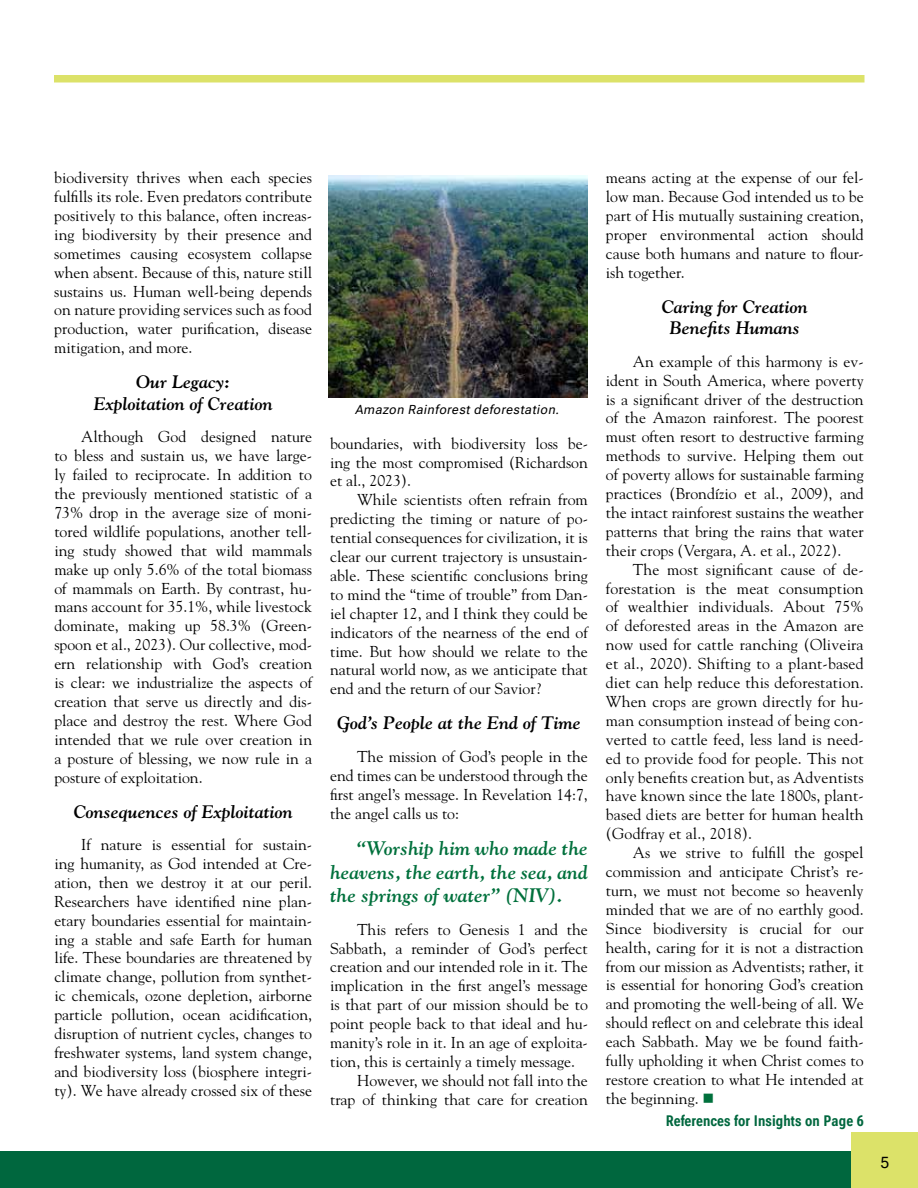
<style>
.page{position:relative;width:918px;height:1188px;background:#fff}
.page>*{position:absolute;margin:0;border:0;box-sizing:border-box;transform-origin:0 0}
.t1{font:italic 700 19.5px/23.4px "Goudy Std";color:#00703c;text-align:justify}
.t2{font:italic 700 18px/21.6px "Goudy Std";color:#000;text-align:center}
.t3{font:15.75px/18.9px "Goudy Std";color:#000;text-align:justify}
.t4{font:15.75px "Roboto Flex";color:#000}
.t5{font:15px "Roboto Flex";letter-spacing:.01em;color:#00673e;scale:.92 1}
.t6{font:12.75px "Roboto Flex";letter-spacing:.045em;color:#000}
.s1{color:#00703c}
</style>
<div class="page">
<div style="left:0;top:1151px;width:918px;height:37px;background:#00673e"></div>
<div style="left:851px;top:1133px;width:67px;height:55px;background:#dce269"></div>
<div style="left:54px;top:75px;width:811px;height:7px;background:#dce269"></div>
<img style="left:329px;top:176px;width:259px;height:221px">
<p class="t3" style="left:54px;top:168px;width:259px">biodiversity thrives when each species fulfills its role. Even predators contribute positively to this balance, often increas&shy;ing biodiversity by their presence and sometimes causing ecosystem collapse when absent. Because of this, nature still sustains us. Human well-being depends on nature providing services such as food production, water purification, disease mitigation, and more.</p>
<p class="t2" style="left:94px;top:371px;width:180px">Our Legacy:<br>Exploitation of Creation</p>
<p class="t3" style="left:54px;top:427px;width:259px;text-indent:27px">Although God designed nature to bless and sustain us, we have large&shy;ly failed to reciprocate. In addition to the previously mentioned statistic of a 73% drop in the average size of moni&shy;tored wildlife populations, another tell&shy;ing study showed that wild mammals make up only 5.6% of the total biomass of mammals on Earth. By contrast, hu&shy;mans account for 35.1%, while livestock dominate, making up 58.3% (Green&shy;spoon et al., 2023). Our collective, mod&shy;ern relationship with God’s creation is clear: we industrialize the aspects of creation that serve us directly and dis&shy;place and destroy the rest. Where God intended that we rule over creation in a posture of blessing, we now rule in a posture of exploitation.</p>
<p class="t2" style="left:74px;top:800px;width:220px">Consequences of Exploitation</p>
<p class="t3" style="left:54px;top:835px;width:259px;text-indent:27px">If nature is essential for sustain&shy;ing humanity, as God intended at Cre&shy;ation, then we destroy it at our peril.<br>Researchers have identified nine plan&shy;etary boundaries essential for maintain&shy;ing a stable and safe Earth for human life. These boundaries are threatened by climate change, pollution from synthet&shy;ic chemicals, ozone depletion, airborne particle pollution, ocean acidification, disruption of nutrient cycles, changes to freshwater systems, land system change, and biodiversity loss (biosphere integri&shy;ty). We have already crossed six of these</p>
<p class="t6" style="left:356px;top:398px;width:206px">Amazon Rainforest deforestation.</p>
<p class="t3" style="left:330px;top:434px;width:259px">boundaries, with biodiversity loss be&shy;ing the most compromised (Richardson et al., 2023).</p>
<p class="t3" style="left:330px;top:490px;width:259px;text-indent:27px">While scientists often refrain from predicting the timing or nature of po&shy;tential consequences for civilization, it is clear our current trajectory is unsustain&shy;able. These scientific conclusions bring to mind the “time of trouble” from Dan&shy;iel chapter 12, and I think they could be indicators of the nearness of the end of time. But how should we relate to the natural world now, as we anticipate that end and the return of our Savior?</p>
<p class="t2" style="left:337px;top:712px;width:245px">God’s People at the End of Time</p>
<p class="t3" style="left:330px;top:747px;width:259px;text-indent:27px">The mission of God’s people in the end times can be understood through the first angel’s message. In Revelation 14:7, the angel calls us to:</p>
<p class="t1" style="left:330px;top:837px;width:259px;text-indent:27px">“Worship him who made the heavens, the earth, the sea, and the springs of water” (NIV).</p>
<p class="t3" style="left:357px;top:920px;width:232px">This refers to Genesis 1 and the</p>
<p class="t3" style="left:330px;top:938px;width:259px">Sabbath, a reminder of God’s perfect</p>
<p class="t3" style="left:330px;top:957px;width:259px">creation and our intended role in it. The</p>
<p class="t3" style="left:330px;top:976px;width:259px">implication in the first angel’s message</p>
<p class="t3" style="left:330px;top:995px;width:259px">is that part of our mission should be to</p>
<p class="t3" style="left:330px;top:1014px;width:259px">point people back to that ideal and hu-</p>
<p class="t3" style="left:330px;top:1033px;width:259px">manity’s role in it. In an age of exploita-</p>
<p class="t3" style="left:330px;top:1052px;width:246px">tion, this is certainly a timely message.</p>
<p class="t3" style="left:357px;top:1071px;width:232px">However, we should not fall into the</p>
<p class="t3" style="left:330px;top:1090px;width:259px">trap of thinking that care for creation</p>
<p class="t3" style="left:606px;top:168px;width:259px">means acting at the expense of our fel&shy;low man. Because God intended us to be part of His mutually sustaining creation, proper environmental action should cause both humans and nature to flour&shy;ish together.</p>
<p class="t2" style="left:662px;top:295px;width:148px">Caring for Creation<br>Benefits Humans</p>
<p class="t3" style="left:606px;top:352px;width:259px;text-indent:27px">An example of this harmony is ev&shy;ident in South America, where poverty is a significant driver of the destruction of the Amazon rainforest. The poorest must often resort to destructive farming methods to survive. Helping them out of poverty allows for sustainable farming practices (Brondízio et al., 2009), and the intact rainforest sustains the weather patterns that bring the rains that water their crops (Vergara, A. et al., 2022).</p>
<p class="t3" style="left:606px;top:560px;width:259px;text-indent:27px">The most significant cause of de&shy;forestation is the meat consumption of wealthier individuals. About 75% of deforested areas in the Amazon are now used for cattle ranching (Oliveira et al., 2020). Shifting to a plant-based diet can help reduce this deforestation.<br>When crops are grown directly for hu&shy;man consumption instead of being con&shy;verted to cattle feed, less land is need&shy;ed to provide food for people. This not only benefits creation but, as Adventists have known since the late 1800s, plant&shy;based diets are better for human health (Godfray et al., 2018).</p>
<p class="t3" style="left:606px;top:843px;width:259px;text-indent:27px">As we strive to fulfill the gospel commission and anticipate Christ’s re&shy;turn, we must not become so heavenly minded that we are of no earthly good.<br>Since biodiversity is crucial for our health, caring for it is not a distraction from our mission as Adventists; rather, it is essential for honoring God’s creation and promoting the well-being of all. We should reflect on and celebrate this ideal each Sabbath. May we be found faith&shy;fully upholding it when Christ comes to restore creation to what He intended at the beginning. <span class="s1">■</span></p>
<p class="t5" style="left:666px;top:1108px;width:217px">References for Insights on Page 6</p>
<p class="t4" style="left:880px;top:1149px;width:10px">5</p>
</div>
